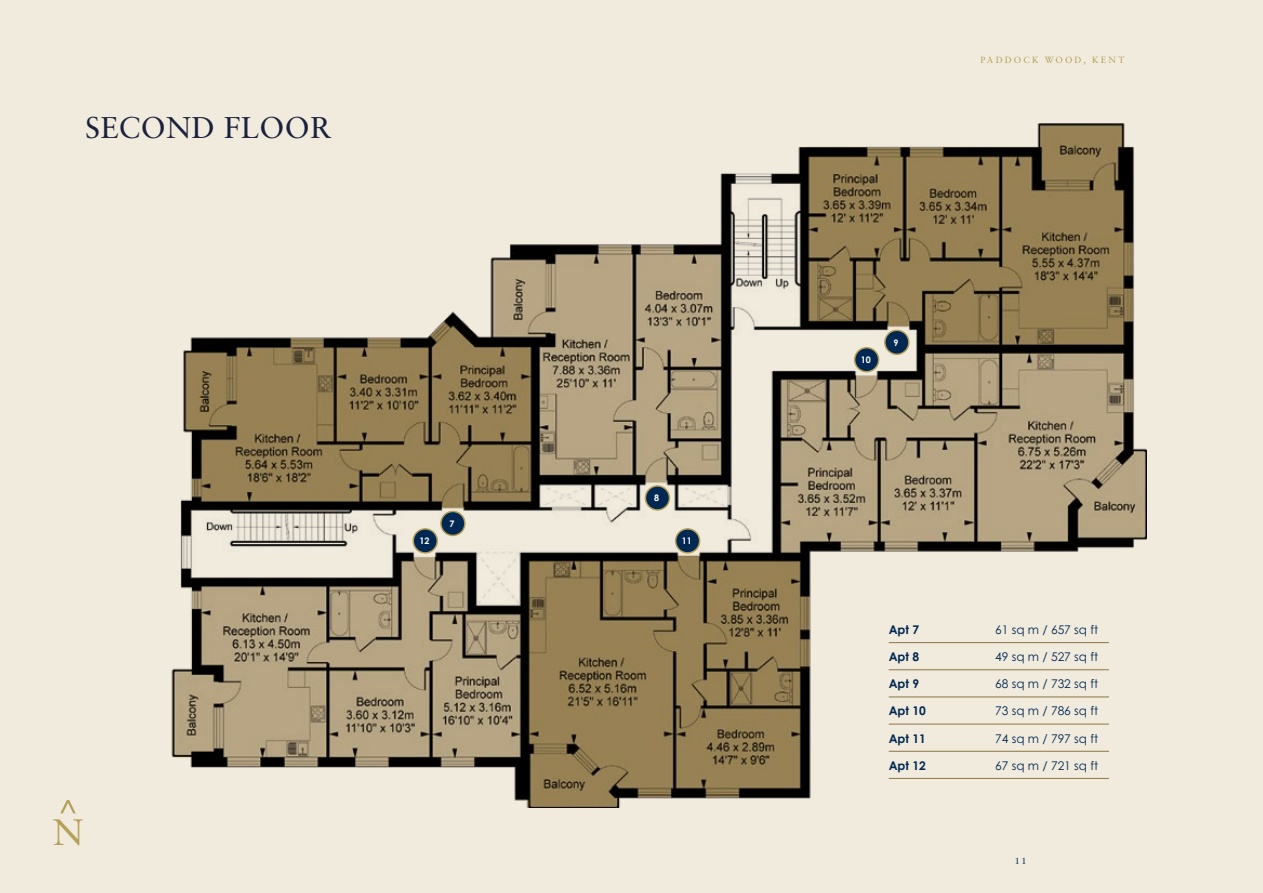
<style>
.page{position:relative;width:1263px;height:893px;background:#f1ebde}
.page>*{position:absolute;margin:0;border:0;box-sizing:border-box;transform-origin:0 0}
.t1{font:36.75px "Sabon LT Pro";color:#b69f56}
.t2{font:30px "Sabon LT Pro";letter-spacing:.01em;color:#1b213d}
.t3{font:12px "Century Gothic Pro";color:#002852}
.t4{font:700 12px "Century Gothic Pro";color:#002852}
.t5{font:9px "Sabon LT Pro";letter-spacing:.23em;color:#b69f56}
.t6{font:700 9px "Century Gothic Pro";color:#fff}
.t7{font:9px "Sabon LT Pro";color:#002852}
</style>
<div class="page">
<img style="left:171px;top:123px;width:975px;height:684px">
<svg style="left:60px;top:800px;width:16px;height:13px"></svg>
<div style="left:441px;top:511px;width:24px;height:24px;background:#002852;border-radius:50%"></div>
<div style="left:440px;top:511px;width:26px;height:25px;border:2px solid #b69f56;border-radius:50%"></div>
<div style="left:645px;top:486px;width:24px;height:24px;background:#002852;border-radius:50%"></div>
<div style="left:645px;top:485px;width:25px;height:26px;border:2px solid #b69f56;border-radius:50%"></div>
<div style="left:855px;top:348px;width:24px;height:24px;background:#002852;border-radius:50%"></div>
<div style="left:854px;top:347px;width:25px;height:25px;border:2px solid #b69f56;border-radius:50%"></div>
<div style="left:885px;top:330px;width:24px;height:24px;background:#002852;border-radius:50%"></div>
<div style="left:884px;top:330px;width:25px;height:25px;border:2px solid #b69f56;border-radius:50%"></div>
<div style="left:413px;top:529px;width:24px;height:24px;background:#002852;border-radius:50%"></div>
<div style="left:412px;top:528px;width:26px;height:26px;border:2px solid #b69f56;border-radius:50%"></div>
<div style="left:676px;top:529px;width:24px;height:24px;background:#002852;border-radius:50%"></div>
<div style="left:675px;top:528px;width:25px;height:26px;border:2px solid #b69f56;border-radius:50%"></div>
<hr style="left:889px;top:642px;width:220px;height:1px;background:#8c7641">
<hr style="left:889px;top:669px;width:220px;height:1px;background:#8c7641">
<hr style="left:889px;top:697px;width:220px;height:1px;background:#8c7641">
<hr style="left:889px;top:724px;width:220px;height:1px;background:#8c7641">
<hr style="left:889px;top:751px;width:220px;height:1px;background:#8c7641">
<hr style="left:889px;top:778px;width:220px;height:1px;background:#8c7641">
<h2 class="t2" style="left:85px;top:108px;width:248px">SECOND FLOOR</h2>
<h1 class="t1" style="left:53px;top:809px;width:32px">N</h1>
<p class="t6" style="left:450px;top:518px;width:7px">7</p>
<p class="t6" style="left:654px;top:492px;width:7px">8</p>
<p class="t6" style="left:419px;top:535px;width:12px">12</p>
<p class="t6" style="left:682px;top:535px;width:12px">11</p>
<p class="t5" style="left:980px;top:54px;width:146px">PADDOCK WOOD, KENT</p>
<p class="t6" style="left:861px;top:354px;width:12px">10</p>
<p class="t6" style="left:893px;top:337px;width:7px">9</p>
<p class="t4" style="left:889px;top:622px;width:32px">Apt 7</p>
<p class="t3" style="left:995px;top:622px;width:105px">61 sq m / 657 sq ft</p>
<p class="t4" style="left:889px;top:649px;width:32px">Apt 8</p>
<p class="t3" style="left:995px;top:649px;width:105px">49 sq m / 527 sq ft</p>
<p class="t4" style="left:889px;top:676px;width:32px">Apt 9</p>
<p class="t3" style="left:995px;top:677px;width:105px">68 sq m / 732 sq ft</p>
<p class="t4" style="left:889px;top:704px;width:39px">Apt 10</p>
<p class="t3" style="left:995px;top:704px;width:105px">73 sq m / 786 sq ft</p>
<p class="t4" style="left:889px;top:731px;width:39px">Apt 11</p>
<p class="t3" style="left:995px;top:731px;width:105px">74 sq m / 797 sq ft</p>
<p class="t4" style="left:889px;top:758px;width:39px">Apt 12</p>
<p class="t3" style="left:995px;top:758px;width:105px">67 sq m / 721 sq ft</p>
<p class="t7" style="left:1015px;top:855px;width:13px">11</p>
</div>
